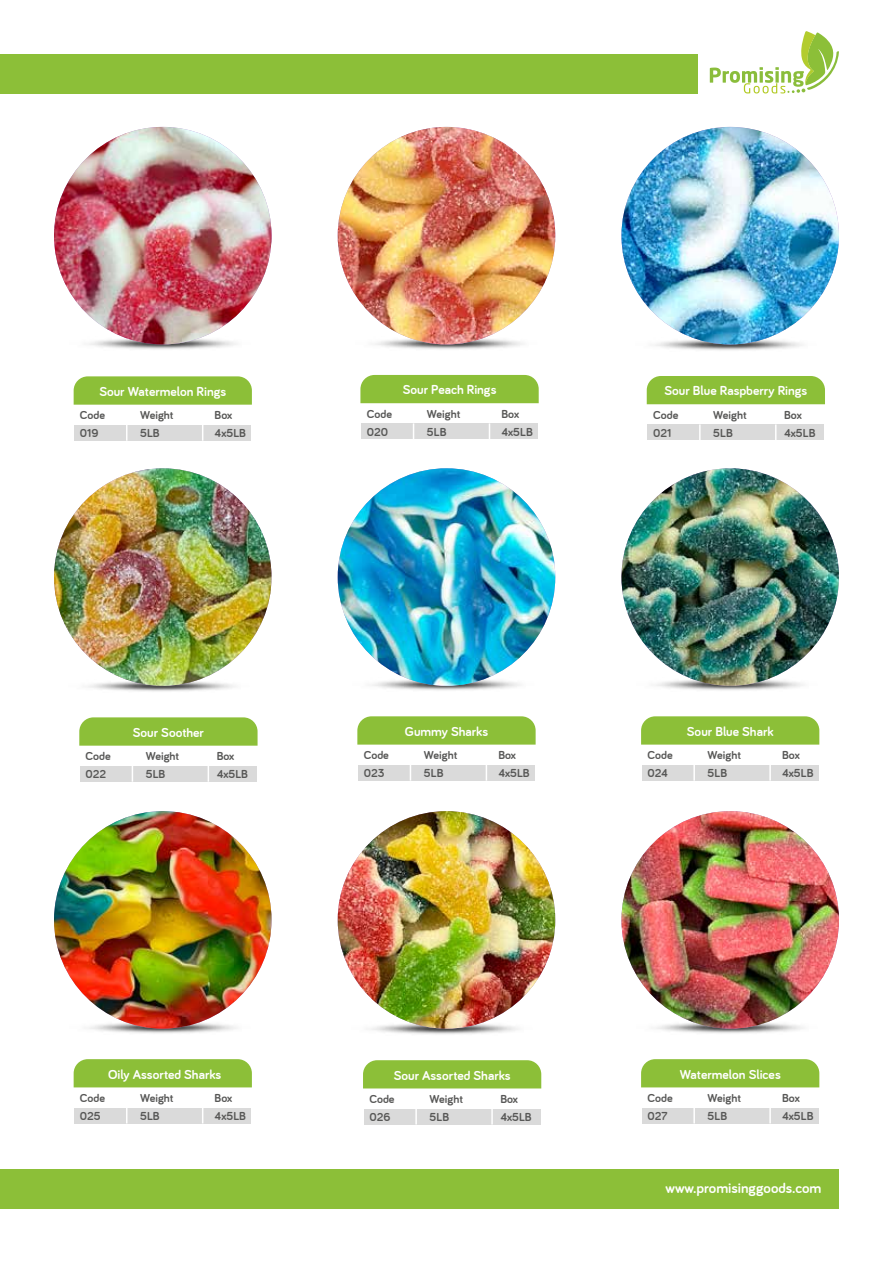
<style>
.page{position:relative;width:893px;height:1263px;background:#fff}
.page>*{position:absolute;margin:0;border:0;box-sizing:border-box;transform-origin:0 0}
.t1{font:700 15px "Bariol";color:#fff}
.t2{font:700 13.5px "Bariol";color:#fff}
.t3{font:700 12px/17.9px "Bariol";color:#575756}
</style>
<div class="page">
<div style="left:0;top:1169px;width:839px;height:40px;background:#8cbf38"></div>
<img style="left:89px;top:337px;width:147px;height:13px">
<img style="left:54px;top:127px;width:218px;height:217px;border-radius:109px">
<svg style="left:74px;top:376px;width:178px;height:29px;background:#90c140"></svg>
<div style="left:74px;top:425px;width:177px;height:16px;background:#dadada"></div>
<svg style="left:126px;top:425px;width:1px;height:16px"></svg>
<svg style="left:202px;top:425px;width:1px;height:16px"></svg>
<div style="left:0;top:54px;width:697px;height:39px;background:#8cbf38"></div>
<img style="left:655px;top:338px;width:147px;height:13px">
<img style="left:621px;top:127px;width:218px;height:217px;border-radius:109px">
<div style="left:647px;top:376px;width:178px;height:28px;background:#8cbf38"></div>
<div style="left:647px;top:424px;width:177px;height:16px;background:#dadada"></div>
<svg style="left:699px;top:424px;width:2px;height:16px"></svg>
<svg style="left:775px;top:424px;width:1px;height:16px"></svg>
<img style="left:88px;top:679px;width:147px;height:13px">
<img style="left:54px;top:468px;width:218px;height:218px;border-radius:109px">
<svg style="left:79px;top:717px;width:179px;height:29px;background:#91c141"></svg>
<div style="left:80px;top:766px;width:177px;height:16px;background:#dadada"></div>
<svg style="left:132px;top:766px;width:1px;height:16px"></svg>
<svg style="left:208px;top:766px;width:1px;height:16px"></svg>
<img style="left:371px;top:1022px;width:147px;height:13px">
<img style="left:338px;top:811px;width:217px;height:218px;border-radius:109px">
<div style="left:363px;top:1060px;width:178px;height:28px;background:#8cbf38"></div>
<div style="left:364px;top:1109px;width:176px;height:15px;background:#dadada"></div>
<svg style="left:415px;top:1109px;width:2px;height:15px"></svg>
<svg style="left:491px;top:1109px;width:2px;height:15px"></svg>
<svg style="left:710px;top:31px;width:129px;height:62px"></svg>
<img style="left:375px;top:337px;width:148px;height:13px">
<img style="left:338px;top:127px;width:217px;height:217px;border-radius:109px">
<div style="left:360px;top:375px;width:179px;height:28px;background:#8cbf38"></div>
<div style="left:361px;top:423px;width:177px;height:16px;background:#dadada"></div>
<svg style="left:413px;top:423px;width:1px;height:16px"></svg>
<svg style="left:489px;top:423px;width:1px;height:16px"></svg>
<img style="left:372px;top:678px;width:148px;height:13px">
<img style="left:338px;top:468px;width:217px;height:218px;border-radius:109px">
<svg style="left:357px;top:716px;width:179px;height:29px;background:#91c141"></svg>
<div style="left:358px;top:765px;width:177px;height:16px;background:#dadada"></div>
<svg style="left:410px;top:765px;width:1px;height:16px"></svg>
<svg style="left:486px;top:765px;width:1px;height:16px"></svg>
<img style="left:656px;top:678px;width:147px;height:13px">
<img style="left:621px;top:468px;width:218px;height:218px;border-radius:109px">
<svg style="left:641px;top:716px;width:178px;height:29px;background:#90c140"></svg>
<div style="left:642px;top:765px;width:177px;height:16px;background:#dadada"></div>
<svg style="left:693px;top:765px;width:2px;height:16px"></svg>
<svg style="left:769px;top:765px;width:2px;height:16px"></svg>
<img style="left:89px;top:1022px;width:147px;height:12px">
<img style="left:54px;top:811px;width:218px;height:218px;border-radius:109px">
<div style="left:74px;top:1059px;width:178px;height:28px;background:#8cbf38"></div>
<div style="left:74px;top:1108px;width:177px;height:15px;background:#dadada"></div>
<svg style="left:126px;top:1108px;width:1px;height:15px"></svg>
<svg style="left:202px;top:1108px;width:1px;height:15px"></svg>
<img style="left:656px;top:1022px;width:147px;height:12px">
<img style="left:621px;top:811px;width:218px;height:218px;border-radius:109px">
<div style="left:641px;top:1059px;width:178px;height:28px;background:#8cbf38"></div>
<div style="left:642px;top:1108px;width:177px;height:15px;background:#dadada"></div>
<svg style="left:693px;top:1108px;width:2px;height:15px"></svg>
<svg style="left:769px;top:1108px;width:2px;height:15px"></svg>
<p class="t2" style="left:99px;top:384px;width:128px">Sour Watermelon Rings</p>
<p class="t3" style="left:80px;top:406px;width:27px">Code<br>019</p>
<p class="t3" style="left:140px;top:406px;width:35px">Weight</p>
<p class="t3" style="left:215px;top:406px;width:19px">Box</p>
<p class="t3" style="left:140px;top:424px;width:21px">5LB</p>
<p class="t3" style="left:215px;top:424px;width:33px">4x5LB</p>
<p class="t3" style="left:367px;top:405px;width:27px">Code<br>020</p>
<p class="t2" style="left:403px;top:382px;width:95px">Sour Peach Rings</p>
<p class="t3" style="left:427px;top:405px;width:35px">Weight</p>
<p class="t3" style="left:501px;top:405px;width:19px">Box</p>
<p class="t3" style="left:427px;top:423px;width:21px">5LB</p>
<p class="t3" style="left:501px;top:423px;width:33px">4x5LB</p>
<p class="t2" style="left:664px;top:383px;width:144px">Sour Blue Raspberry Rings</p>
<p class="t3" style="left:653px;top:406px;width:27px">Code<br>021</p>
<p class="t3" style="left:713px;top:406px;width:35px">Weight</p>
<p class="t3" style="left:784px;top:406px;width:19px">Box</p>
<p class="t3" style="left:713px;top:424px;width:21px">5LB</p>
<p class="t3" style="left:784px;top:424px;width:33px">4x5LB</p>
<p class="t2" style="left:133px;top:725px;width:73px">Sour Soother</p>
<p class="t2" style="left:405px;top:724px;width:85px">Gummy Sharks</p>
<p class="t2" style="left:687px;top:724px;width:88px">Sour Blue Shark</p>
<p class="t3" style="left:86px;top:747px;width:27px">Code<br>022</p>
<p class="t3" style="left:146px;top:747px;width:35px">Weight</p>
<p class="t3" style="left:217px;top:747px;width:19px">Box</p>
<p class="t3" style="left:146px;top:765px;width:21px">5LB</p>
<p class="t3" style="left:217px;top:765px;width:33px">4x5LB</p>
<p class="t3" style="left:364px;top:746px;width:27px">Code<br>023</p>
<p class="t3" style="left:424px;top:746px;width:35px">Weight</p>
<p class="t3" style="left:498px;top:746px;width:19px">Box</p>
<p class="t3" style="left:424px;top:764px;width:21px">5LB</p>
<p class="t3" style="left:498px;top:764px;width:33px">4x5LB</p>
<p class="t3" style="left:647px;top:746px;width:27px">Code<br>024</p>
<p class="t3" style="left:708px;top:746px;width:35px">Weight</p>
<p class="t3" style="left:782px;top:746px;width:19px">Box</p>
<p class="t3" style="left:708px;top:764px;width:21px">5LB</p>
<p class="t3" style="left:782px;top:764px;width:33px">4x5LB</p>
<p class="t2" style="left:108px;top:1066px;width:115px">Oily Assorted Sharks</p>
<p class="t3" style="left:80px;top:1089px;width:27px">Code<br>025</p>
<p class="t3" style="left:140px;top:1089px;width:35px">Weight</p>
<p class="t3" style="left:215px;top:1089px;width:19px">Box</p>
<p class="t3" style="left:140px;top:1107px;width:21px">5LB</p>
<p class="t3" style="left:215px;top:1107px;width:33px">4x5LB</p>
<p class="t2" style="left:394px;top:1067px;width:118px">Sour Assorted Sharks</p>
<p class="t3" style="left:369px;top:1090px;width:27px">Code<br>026</p>
<p class="t3" style="left:430px;top:1090px;width:35px">Weight</p>
<p class="t3" style="left:500px;top:1090px;width:19px">Box</p>
<p class="t3" style="left:430px;top:1108px;width:21px">5LB</p>
<p class="t3" style="left:500px;top:1108px;width:33px">4x5LB</p>
<p class="t2" style="left:680px;top:1066px;width:103px">Watermelon Slices</p>
<p class="t3" style="left:647px;top:1089px;width:27px">Code<br>027</p>
<p class="t3" style="left:708px;top:1089px;width:35px">Weight</p>
<p class="t3" style="left:782px;top:1089px;width:19px">Box</p>
<p class="t3" style="left:708px;top:1107px;width:21px">5LB</p>
<p class="t3" style="left:782px;top:1107px;width:33px">4x5LB</p>
<p class="t1" style="left:665px;top:1179px;width:158px">www.promisinggoods.com</p>
</div>
